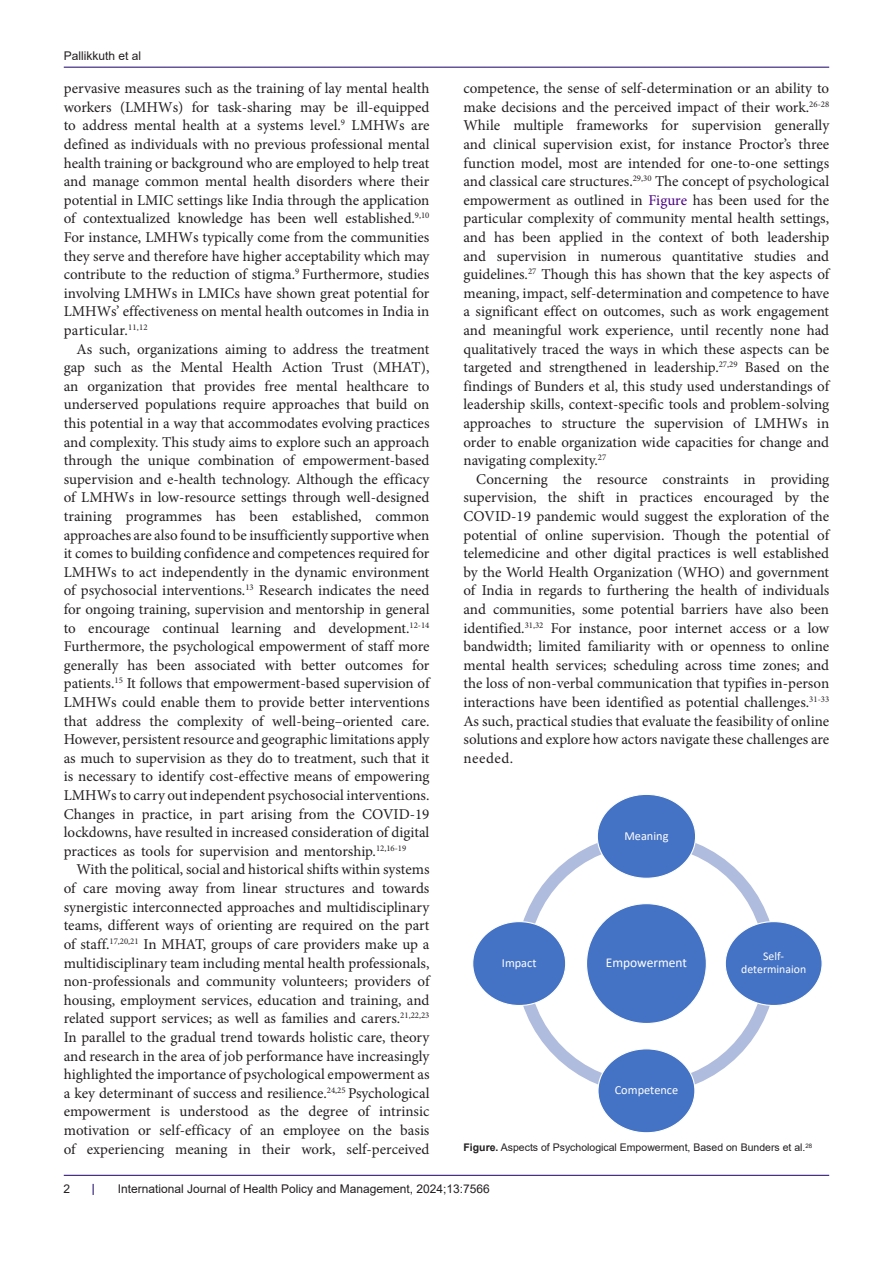
<style>
.page{position:relative;width:893px;height:1263px;background:#fff}
.page>*{position:absolute;margin:0;border:0;box-sizing:border-box;transform-origin:0 0}
.t1{font:15px/18.6px "Minion Pro";color:#231f20;text-align:justify}
.t2{font:13.5px "Calibri";color:#fff}
.t3{font:12.3px "Calibri";color:#fff}
.t4{font:12px "Arial";color:#231f20}
.t5{font:11.7px/13px "Calibri";color:#fff;text-align:center}
.Default{font:10.5px "Arial";color:#231f20}
.s1{color:#4b0082}
.s2{font-weight:700}
</style>
<div class="page">
<hr style="left:64px;top:67px;width:765px;height:1px;background:#190066">
<hr style="left:64px;top:1175px;width:765px;height:1px;background:#190066">
<svg style="left:523px;top:843px;width:247px;height:242px"></svg>
<div style="left:586px;top:904px;width:120px;height:119px;background:#4472c4;border-radius:50%"></div>
<div style="left:597px;top:794px;width:99px;height:84px;background:#4472c4;border-radius:50%"></div>
<div style="left:725px;top:922px;width:97px;height:83px;background:#4472c4;border-radius:50%"></div>
<div style="left:598px;top:1049px;width:97px;height:84px;background:#4472c4;border-radius:50%"></div>
<div style="left:473px;top:922px;width:93px;height:83px;background:#4472c4;border-radius:50%"></div>
<p class="t4" style="left:64px;top:48px;width:79px">Pallikkuth et al</p>
<p class="t1" style="left:64px;top:79px;width:367px">pervasive measures such as the training of lay mental health workers (LMHWs) for task-sharing may be ill-equipped to address mental health at a systems level.<sup>9</sup> LMHWs are defined as individuals with no previous professional mental health training or background who are employed to help treat and manage common mental health disorders where their potential in LMIC settings like India through the application of contextualized knowledge has been well established.<sup>9,10<br></sup>For instance, LMHWs typically come from the communities they serve and therefore have higher acceptability which may contribute to the reduction of stigma.<sup>9</sup> Furthermore, studies involving LMHWs in LMICs have shown great potential for LMHWs’ effectiveness on mental health outcomes in India in particular.<sup>11,12</sup></p>
<p class="t1" style="left:64px;top:340px;width:367px;text-indent:13px">As such, organizations aiming to address the treatment gap such as the Mental Health Action Trust (MHAT), an organization that provides free mental healthcare to underserved populations require approaches that build on this potential in a way that accommodates evolving practices and complexity. This study aims to explore such an approach through the unique combination of empowerment-based supervision and e-health technology. Although the efficacy of LMHWs in low-resource settings through well-designed training programmes has been established, common approaches are also found to be insufficiently supportive when it comes to building confidence and competences required for LMHWs to act independently in the dynamic environment of psychosocial interventions.<sup>13</sup> Research indicates the need for ongoing training, supervision and mentorship in general to encourage continual learning and development.<sup>12-14<br></sup>Furthermore, the psychological empowerment of staff more generally has been associated with better outcomes for patients.<sup>15</sup> It follows that empowerment-based supervision of LMHWs could enable them to provide better interventions that address the complexity of well-being–oriented care.<br>However, persistent resource and geographic limitations apply as much to supervision as they do to treatment, such that it is necessary to identify cost-effective means of empowering LMHWs to carry out independent psychosocial interventions.<br>Changes in practice, in part arising from the COVID-19 lockdowns, have resulted in increased consideration of digital practices as tools for supervision and mentorship.<sup>12,16-19</sup></p>
<p class="t1" style="left:64px;top:860px;width:367px;text-indent:13px">With the political, social and historical shifts within systems of care moving away from linear structures and towards synergistic interconnected approaches and multidisciplinary teams, different ways of orienting are required on the part of staff.<sup>17,20,21</sup> In MHAT, groups of care providers make up a multidisciplinary team including mental health professionals, non-professionals and community volunteers; providers of housing, employment services, education and training, and related support services; as well as families and carers.<sup>21,22,23<br></sup>In parallel to the gradual trend towards holistic care, theory and research in the area of job performance have increasingly highlighted the importance of psychological empowerment as a key determinant of success and resilience.<sup>24,25</sup> Psychological empowerment is understood as the degree of intrinsic motivation or self-efficacy of an employee on the basis of experiencing meaning in their work, self-perceived</p>
<p class="t1" style="left:463px;top:79px;width:367px">competence, the sense of self-determination or an ability to make decisions and the perceived impact of their work.<sup>26-28<br></sup>While multiple frameworks for supervision generally and clinical supervision exist, for instance Proctor’s three function model, most are intended for one-to-one settings and classical care structures.<sup>29,30</sup> The concept of psychological empowerment as outlined in <span class="s1">Figure</span> has been used for the particular complexity of community mental health settings, and has been applied in the context of both leadership and supervision in numerous quantitative studies and guidelines.<sup>27</sup> Though this has shown that the key aspects of meaning, impact, self-determination and competence to have a significant effect on outcomes, such as work engagement and meaningful work experience, until recently none had qualitatively traced the ways in which these aspects can be targeted and strengthened in leadership.<sup>27,29</sup> Based on the findings of Bunders et al, this study used understandings of leadership skills, context-specific tools and problem-solving approaches to structure the supervision of LMHWs in order to enable organization wide capacities for change and navigating complexity.<sup>27</sup></p>
<p class="t1" style="left:463px;top:470px;width:367px;text-indent:13px">Concerning the resource constraints in providing supervision, the shift in practices encouraged by the COVID-19 pandemic would suggest the exploration of the potential of online supervision. Though the potential of telemedicine and other digital practices is well established by the World Health Organization (WHO) and government of India in regards to furthering the health of individuals and communities, some potential barriers have also been identified.<sup>31,32</sup> For instance, poor internet access or a low bandwidth; limited familiarity with or openness to online mental health services; scheduling across time zones; and the loss of non-verbal communication that typifies in-person interactions have been identified as potential challenges.<sup>31-33<br></sup>As such, practical studies that evaluate the feasibility of online solutions and explore how actors navigate these challenges are needed.</p>
<p class="t3" style="left:502px;top:954px;width:36px">Impact</p>
<p class="t3" style="left:624px;top:827px;width:46px">Meaning</p>
<p class="t2" style="left:606px;top:953px;width:83px">Empowerment</p>
<p class="t3" style="left:615px;top:1082px;width:65px">Competence</p>
<p class="t5" style="left:741px;top:950px;width:66px">Self&shy;determinaion</p>
<p class="Default" style="left:463px;top:1140px;width:350px"><span class="s2">Figure.</span> Aspects of Psychological Empowerment, Based on Bunders et al.<sup>28</sup></p>
<p class="t4" style="left:64px;top:1180px;width:8px">2</p>
<p class="t4" style="left:118px;top:1180px;width:374px">International Journal of Health Policy and Management, 2024;13:7566</p>
</div>
